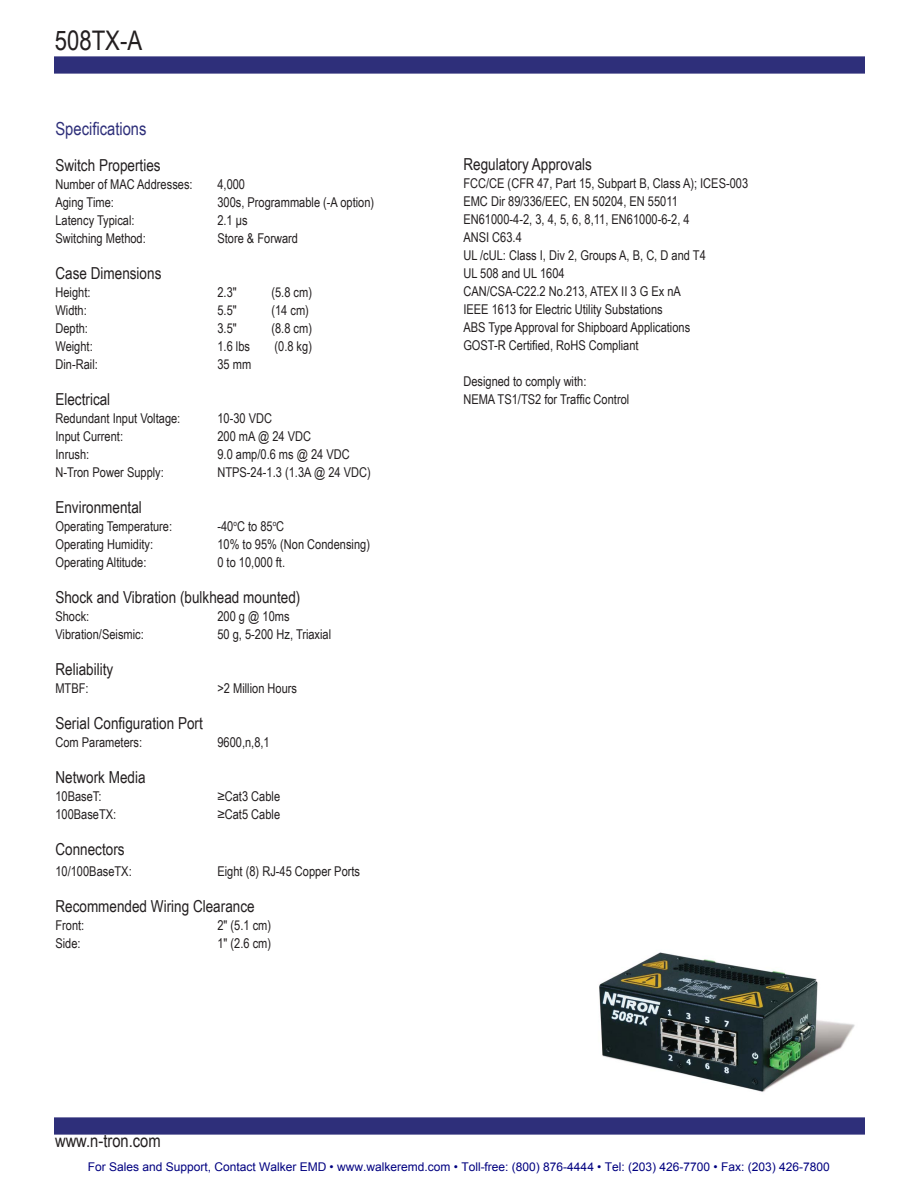
<style>
.page{position:relative;width:918px;height:1188px;background:#fff}
.page>*{position:absolute;margin:0;border:0;box-sizing:border-box;transform-origin:0 0}
.t1{font:27px "Arial Narrow";color:#231f20}
.t2{font:18px "Arial Narrow";color:#231f20}
.t3{font:18px "Arial Narrow";color:#2e2f7a}
.t4{font:16.5px "Arial Narrow";color:#231f20}
.t5{font:13.5px/18px "Arial Narrow";color:#231f20}
.t6{font:12px "Arial";color:#000080}
</style>
<div class="page">
<div style="left:55px;top:57px;width:810px;height:17px;background:#2e2f7a"></div>
<div style="left:55px;top:1117px;width:810px;height:17px;background:#2e2f7a"></div>
<img style="left:599px;top:952px;width:256px;height:140px">
<h1 class="t1" style="left:55px;top:25px;width:89px">508TX-A</h1>
<h2 class="t3" style="left:55px;top:118px;width:93px">Specifications</h2>
<p class="t4" style="left:55px;top:155px;width:107px">Switch Properties</p>
<p class="t5" style="left:55px;top:175px;width:139px">Number of MAC Addresses:</p>
<p class="t5" style="left:217px;top:175px;width:29px">4,000</p>
<p class="t5" style="left:55px;top:193px;width:60px">Aging Time:</p>
<p class="t5" style="left:217px;top:193px;width:158px">300s, Programmable (-A option)</p>
<p class="t5" style="left:55px;top:211px;width:81px">Latency Typical:</p>
<p class="t5" style="left:217px;top:211px;width:32px">2.1 μs</p>
<p class="t5" style="left:55px;top:229px;width:92px">Switching Method:</p>
<p class="t5" style="left:217px;top:229px;width:82px">Store &amp; Forward</p>
<p class="t4" style="left:55px;top:263px;width:108px">Case Dimensions</p>
<p class="t5" style="left:55px;top:283px;width:37px">Height:</p>
<p class="t5" style="left:217px;top:283px;width:21px">2.3"</p>
<p class="t5" style="left:271px;top:283px;width:42px">(5.8 cm)</p>
<p class="t5" style="left:55px;top:301px;width:33px">Width:</p>
<p class="t5" style="left:217px;top:301px;width:21px">5.5"</p>
<p class="t5" style="left:271px;top:301px;width:39px">(14 cm)</p>
<p class="t5" style="left:55px;top:319px;width:34px">Depth:</p>
<p class="t5" style="left:217px;top:319px;width:21px">3.5"</p>
<p class="t5" style="left:271px;top:319px;width:42px">(8.8 cm)</p>
<p class="t5" style="left:55px;top:337px;width:39px">Weight:</p>
<p class="t5" style="left:217px;top:337px;width:34px">1.6 lbs</p>
<p class="t5" style="left:275px;top:337px;width:39px">(0.8 kg)</p>
<p class="t5" style="left:55px;top:355px;width:44px">Din-Rail:</p>
<p class="t5" style="left:217px;top:355px;width:35px">35 mm</p>
<p class="t4" style="left:55px;top:389px;width:56px">Electrical</p>
<p class="t5" style="left:55px;top:409px;width:126px">Redundant Input Voltage:</p>
<p class="t5" style="left:217px;top:409px;width:56px">10-30 VDC</p>
<p class="t5" style="left:55px;top:427px;width:69px">Input Current:</p>
<p class="t5" style="left:217px;top:427px;width:95px">200 mA @ 24 VDC</p>
<p class="t5" style="left:55px;top:445px;width:35px">Inrush:</p>
<p class="t5" style="left:217px;top:445px;width:134px">9.0 amp/0.6 ms @ 24 VDC</p>
<p class="t5" style="left:55px;top:463px;width:110px">N-Tron Power Supply:</p>
<p class="t5" style="left:217px;top:463px;width:155px">NTPS-24-1.3 (1.3A @ 24 VDC)</p>
<p class="t4" style="left:55px;top:497px;width:88px">Environmental</p>
<p class="t5" style="left:55px;top:517px;width:118px">Operating Temperature:</p>
<p class="t5" style="left:217px;top:517px;width:68px">-40<sup>o</sup>C to 85<sup>o</sup>C</p>
<p class="t5" style="left:55px;top:535px;width:99px">Operating Humidity:</p>
<p class="t5" style="left:217px;top:535px;width:154px">10% to 95% (Non Condensing)</p>
<p class="t5" style="left:55px;top:553px;width:93px">Operating Altitude:</p>
<p class="t5" style="left:217px;top:553px;width:69px">0 to 10,000 ft.</p>
<p class="t4" style="left:55px;top:587px;width:246px">Shock and Vibration (bulkhead mounted)</p>
<p class="t5" style="left:55px;top:607px;width:35px">Shock:</p>
<p class="t5" style="left:217px;top:607px;width:74px">200 g @ 10ms</p>
<p class="t5" style="left:55px;top:625px;width:90px">Vibration/Seismic:</p>
<p class="t5" style="left:217px;top:625px;width:115px">50 g, 5-200 Hz, Triaxial</p>
<p class="t4" style="left:55px;top:659px;width:59px">Reliability</p>
<p class="t5" style="left:55px;top:679px;width:35px">MTBF:</p>
<p class="t5" style="left:217px;top:679px;width:81px">&gt;2 Million Hours</p>
<p class="t4" style="left:55px;top:713px;width:149px">Serial Configuration Port</p>
<p class="t5" style="left:55px;top:733px;width:88px">Com Parameters:</p>
<p class="t5" style="left:217px;top:733px;width:54px">9600,n,8,1</p>
<p class="t4" style="left:55px;top:767px;width:92px">Network Media</p>
<p class="t5" style="left:55px;top:787px;width:48px">10BaseT:</p>
<p class="t5" style="left:217px;top:787px;width:64px">≥Cat3 Cable</p>
<p class="t5" style="left:55px;top:805px;width:62px">100BaseTX:</p>
<p class="t5" style="left:217px;top:805px;width:64px">≥Cat5 Cable</p>
<p class="t4" style="left:55px;top:839px;width:71px">Connectors</p>
<p class="t5" style="left:55px;top:862px;width:78px">10/100BaseTX:</p>
<p class="t5" style="left:217px;top:862px;width:144px">Eight (8) RJ-45 Copper Ports</p>
<p class="t4" style="left:55px;top:896px;width:201px">Recommended Wiring Clearance</p>
<p class="t5" style="left:55px;top:916px;width:30px">Front:</p>
<p class="t5" style="left:217px;top:916px;width:55px">2" (5.1 cm)</p>
<p class="t5" style="left:55px;top:934px;width:27px">Side:</p>
<p class="t5" style="left:217px;top:934px;width:55px">1" (2.6 cm)</p>
<h2 class="t2" style="left:55px;top:1130px;width:107px">www.n-tron.com</h2>
<p class="t4" style="left:463px;top:155px;width:130px">Regulatory Approvals</p>
<p class="t5" style="left:463px;top:174px;width:286px">FCC/CE (CFR 47, Part 15, Subpart B, Class A); ICES-003<br>EMC Dir 89/336/EEC, EN 50204, EN 55011<br>EN61000-4-2, 3, 4, 5, 6, 8,11, EN61000-6-2, 4<br>ANSI C63.4<br>UL /cUL: Class I, Div 2, Groups A, B, C, D and T4<br>UL 508 and UL 1604<br>CAN/CSA-C22.2 No.213, ATEX II 3 G Ex nA<br>IEEE 1613 for Electric Utility Substations<br>ABS Type Approval for Shipboard Applications<br>GOST-R Certified, RoHS Compliant</p>
<p class="t5" style="left:463px;top:372px;width:167px">Designed to comply with:<br>NEMA TS1/TS2 for Traffic Control</p>
<p class="t6" style="left:88px;top:1160px;width:743px">For Sales and Support, Contact Walker EMD • www.walkeremd.com • Toll-free: (800) 876-4444 • Tel: (203) 426-7700 • Fax: (203) 426-7800</p>
</div>
